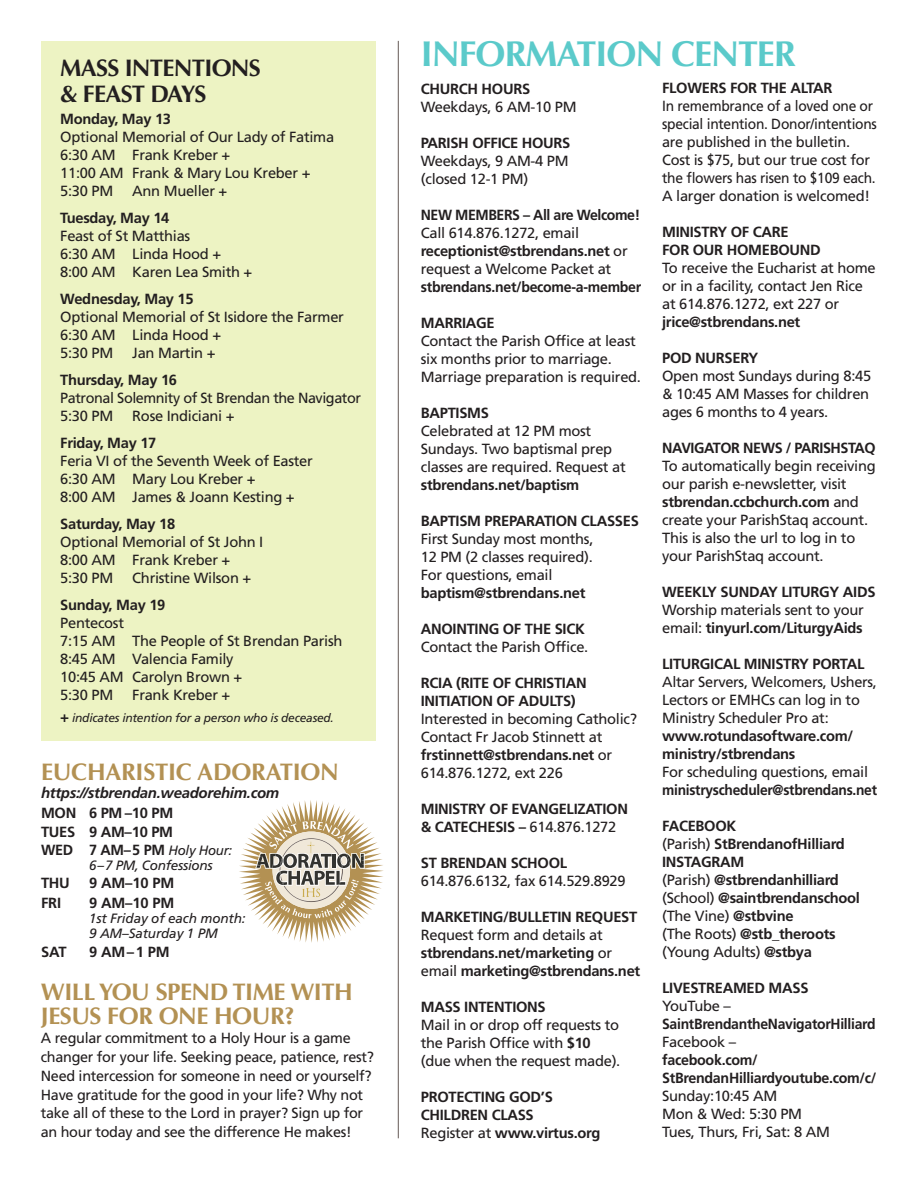
<style>
.page{position:relative;width:918px;height:1188px;background:#fff}
.page>*{position:absolute;margin:0;border:0;box-sizing:border-box;transform-origin:0 0}
.t1{font:700 36px "Optima";letter-spacing:-.03em;color:#5bcaca}
.t2{font:700 24px/24px "Optima";letter-spacing:-.02em;color:#b39153}
.t3{font:700 24px/25.5px "Optima";letter-spacing:-.03em;color:#231f20}
.t4{font:italic 700 15px "Frutiger LT Std";letter-spacing:-.02em;color:#231f20}
.t5{font:14.7px/18px "Frutiger LT Std";letter-spacing:-.02em;color:#231f20}
.t6{font:700 14.7px/18px "Frutiger LT Std";letter-spacing:-.02em;color:#231f20}
.t7{font:14.7px/18px "Frutiger LT Std";letter-spacing:-.02em;color:#231f20;scale:.94 1}
.t8{font:700 14.7px/18px "Frutiger LT Std";letter-spacing:-.02em;color:#231f20;scale:.96 1}
.t9{font:italic 13.5px/15px "Frutiger LT Std";letter-spacing:-.01em;color:#231f20}
.t10{font:italic 12px "Frutiger LT Std";letter-spacing:-.02em;color:#231f20}
.s1{font-weight:700}
.s2{font-weight:400}
.s3{font-weight:700;font-style:normal;font-size:15px}
.s4{font-weight:400;font-style:italic;font-size:13.5px}
</style>
<div class="page">
<hr style="left:398px;top:41px;width:1px;height:1097px;background:#655a56">
<div style="left:41px;top:41px;width:335px;height:700px;background:#edf3c3"></div>
<svg style="left:239px;top:800px;width:145px;height:143px"></svg>
<p class="t3" style="left:60px;top:56px;width:202px">MASS INTENTIONS &amp; FEAST DAYS</p>
<p class="t5" style="left:60px;top:110px;width:275px"><span class="s1">Monday, May 13<br></span>Optional Memorial of Our Lady of Fatima<br>6:30 AM Frank Kreber +<br>11:00 AM Frank &amp; Mary Lou Kreber +<br>5:30 PM</p>
<p class="t6" style="left:60px;top:177px;width:169px;line-height:27px;text-indent:72px"><span class="s2">Ann Mueller +<br></span>Tuesday, May 14</p>
<p class="t5" style="left:60px;top:227px;width:194px">Feast of St Matthias<br>6:30 AM Linda Hood +<br>8:00 AM Karen Lea Smith +</p>
<p class="t5" style="left:60px;top:290px;width:285px"><span class="s1">Wednesday, May 15<br></span>Optional Memorial of St Isidore the Farmer<br>6:30 AM Linda Hood +<br>5:30 PM</p>
<p class="t6" style="left:60px;top:339px;width:157px;line-height:27px;text-indent:72px"><span class="s2">Jan Martin +<br></span>Thursday, May 16</p>
<p class="t5" style="left:60px;top:389px;width:302px">Patronal Solemnity of St Brendan the Navigator<br>5:30 PM</p>
<p class="t5" style="left:60px;top:402px;width:176px;line-height:27px;text-indent:72px">Rose Indiciani +<br><span class="s1">Friday, May 17</span></p>
<p class="t5" style="left:60px;top:452px;width:254px">Feria VI of the Seventh Week of Easter<br>6:30 AM Mary Lou Kreber +<br>8:00 AM James &amp; Joann Kesting +</p>
<p class="t5" style="left:60px;top:515px;width:205px"><span class="s1">Saturday, May 18<br></span>Optional Memorial of St John I<br>8:00 AM Frank Kreber +<br>5:30 PM</p>
<p class="t5" style="left:60px;top:564px;width:192px;line-height:27px;text-indent:72px">Christine Wilson +<br><span class="s1">Sunday, May 19</span></p>
<p class="t5" style="left:60px;top:614px;width:284px">Pentecost<br>7:15 AM The People of St Brendan Parish<br>8:45 AM Valencia Family<br>10:45 AM Carolyn Brown +<br>5:30 PM</p>
<p class="t5" style="left:132px;top:686px;width:100px">Frank Kreber +</p>
<p class="t10" style="left:60px;top:711px;width:275px"><span class="s3">+</span> indicates intention for a person who is deceased.</p>
<p class="t2" style="left:41px;top:760px;width:299px">EUCHARISTIC ADORATION</p>
<p class="t4" style="left:41px;top:784px;width:240px">https://stbrendan.weadorehim.com</p>
<p class="t6" style="left:41px;top:803px;width:134px;line-height:19.5px">MON 6 PM –10 PM<br>TUES 9 AM–10 PM</p>
<p class="t6" style="left:41px;top:841px;width:193px">WED 7 AM–5 PM <span class="s4">Holy Hour:</span></p>
<p class="t9" style="left:89px;top:858px;width:125px">6–7 PM, Confessions</p>
<p class="t6" style="left:41px;top:874px;width:30px">THU</p>
<p class="t6" style="left:89px;top:874px;width:87px">9 AM–10 PM</p>
<p class="t6" style="left:41px;top:894px;width:22px">FRI</p>
<p class="t6" style="left:89px;top:894px;width:87px">9 AM–10 PM</p>
<p class="t9" style="left:89px;top:911px;width:158px">1st Friday of each month:<br>9 AM–Saturday 1 PM</p>
<p class="t6" style="left:41px;top:943px;width:27px">SAT</p>
<p class="t6" style="left:89px;top:943px;width:82px">9 AM–1 PM</p>
<p class="t2" style="left:41px;top:980px;width:314px">WILL YOU SPEND TIME WITH<br>JESUS FOR ONE HOUR?</p>
<p class="t5" style="left:41px;top:1029px;width:335px;line-height:18.8px">A regular commitment to a Holy Hour is a game changer for your life. Seeking peace, patience, rest?<br>Need intercession for someone in need or yourself?<br>Have gratitude for the good in your life? Why not take all of these to the Lord in prayer? Sign up for an hour today and see the difference He makes!</p>
<p class="t1" style="left:421px;top:33px;width:377px">INFORMATION CENTER</p>
<p class="t5" style="left:421px;top:80px;width:157px"><span class="s1">CHURCH HOURS<br></span>Weekdays, 6 AM-10 PM</p>
<p class="t5" style="left:421px;top:134px;width:151px"><span class="s1">PARISH OFFICE HOURS<br></span>Weekdays, 9 AM-4 PM (closed 12-1 PM)</p>
<p class="t8" style="left:421px;top:206px;width:231px">NEW MEMBERS – All are Welcome!<br><span class="s2">Call 614.876.1272, email </span>receptionist@stbrendans.net <span class="s2">or request a Welcome Packet at </span>stbrendans.net/become-a-member</p>
<p class="t5" style="left:421px;top:314px;width:222px"><span class="s1">MARRIAGE<br></span>Contact the Parish Office at least six months prior to marriage.<br>Marriage preparation is required.</p>
<p class="t5" style="left:421px;top:404px;width:206px"><span class="s1">BAPTISMS<br></span>Celebrated at 12 PM most<br>Sundays. Two baptismal prep classes are required. Request at <span class="s1">stbrendans.net/baptism</span></p>
<p class="t5" style="left:421px;top:512px;width:220px"><span class="s1">BAPTISM PREPARATION CLASSES<br></span>First Sunday most months,<br>12 PM (2 classes required).<br>For questions, email <span class="s1">baptism@stbrendans.net</span></p>
<p class="t5" style="left:421px;top:620px;width:169px"><span class="s1">ANOINTING OF THE SICK<br></span>Contact the Parish Office.</p>
<p class="t5" style="left:421px;top:674px;width:218px"><span class="s1">RCIA (RITE OF CHRISTIAN<br>INITIATION OF ADULTS)<br></span>Interested in becoming Catholic?<br>Contact Fr Jacob Stinnett at <span class="s1">frstinnett@stbrendans.net</span> or<br>614.876.1272, ext 226</p>
<p class="t6" style="left:421px;top:800px;width:209px">MINISTRY OF EVANGELIZATION &amp; CATECHESIS – <span class="s2">614.876.1272</span></p>
<p class="t5" style="left:421px;top:854px;width:206px"><span class="s1">ST BRENDAN SCHOOL<br></span>614.876.6132, fax 614.529.8929</p>
<p class="t6" style="left:421px;top:908px;width:221px">MARKETING/BULLETIN REQUEST<br><span class="s2">Request form and details at </span>stbrendans.net/marketing <span class="s2">or email</span> marketing@stbrendans.net</p>
<p class="t5" style="left:421px;top:998px;width:201px"><span class="s1">MASS INTENTIONS<br></span>Mail in or drop off requests to the Parish Office with <span class="s1">$10 </span>(due when the request made).</p>
<p class="t6" style="left:421px;top:1088px;width:181px">PROTECTING GOD’S<br>CHILDREN CLASS<br><span class="s2">Register at</span> www.virtus.org</p>
<p class="t7" style="left:662px;top:79px;width:230px"><span class="s1">FLOWERS FOR THE ALTAR<br></span>In remembrance of a loved one or special intention. Donor/intentions are published in the bulletin.<br>Cost is $75, but our true cost for the flowers has risen to $109 each.<br>A larger donation is welcomed!</p>
<p class="t5" style="left:662px;top:223px;width:215px"><span class="s1">MINISTRY OF CARE<br>FOR OUR HOMEBOUND<br></span>To receive the Eucharist at home or in a facility, contact Jen Rice at 614.876.1272, ext 227 or <span class="s1">jrice@stbrendans.net</span></p>
<p class="t5" style="left:662px;top:349px;width:211px"><span class="s1">POD NURSERY<br></span>Open most Sundays during 8:45 &amp; 10:45 AM Masses for children ages 6 months to 4 years.</p>
<p class="t5" style="left:662px;top:439px;width:215px"><span class="s1">NAVIGATOR NEWS / PARISHSTAQ<br></span>To automatically begin receiving our parish e-newsletter, visit <span class="s1">stbrendan.ccbchurch.com</span> and create your ParishStaq account.<br>This is also the url to log in to your ParishStaq account.</p>
<p class="t6" style="left:662px;top:583px;width:215px">WEEKLY SUNDAY LITURGY AIDS<br><span class="s2">Worship materials sent to your email:</span> tinyurl.com/LiturgyAids</p>
<p class="t5" style="left:662px;top:655px;width:216px"><span class="s1">LITURGICAL MINISTRY PORTAL<br></span>Altar Servers, Welcomers, Ushers,<br>Lectors or EMHCs can log in to<br>Ministry Scheduler Pro at: <span class="s1">www.rotundasoftware.com/ ministry/stbrendans<br></span>For scheduling questions, email <span class="s1">ministryscheduler@stbrendans.net</span></p>
<p class="t6" style="left:662px;top:817px;width:199px">FACEBOOK<br><span class="s2">(Parish)</span> StBrendanofHilliard<br>INSTAGRAM<br><span class="s2">(Parish)</span> @stbrendanhilliard <span class="s2">(School)</span> @saintbrendanschool <span class="s2">(The Vine)</span> @stbvine<br><span class="s2">(The Roots)</span> @stb_theroots <span class="s2">(Young Adults)</span> @stbya</p>
<p class="t6" style="left:662px;top:979px;width:216px">LIVESTREAMED MASS<br><span class="s2">YouTube –<br></span>SaintBrendantheNavigatorHilliard<br><span class="s2">Facebook –<br></span>facebook.com/<br>StBrendanHilliardyoutube.com/c/<br><span class="s2">Sunday:10:45 AM<br>Mon &amp; Wed: 5:30 PM<br>Tues, Thurs, Fri, Sat: 8 AM</span></p>
</div>
